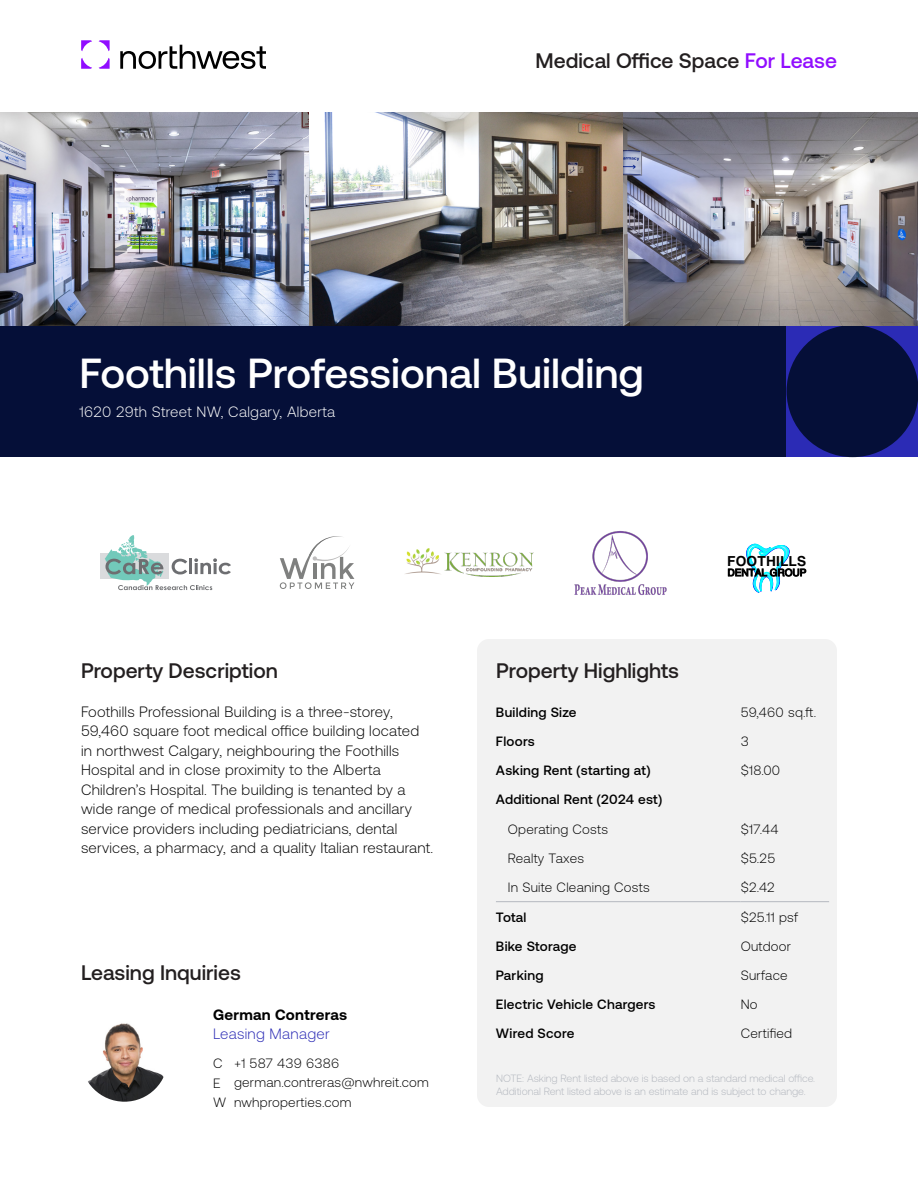
<style>
.page{position:relative;width:918px;height:1188px;background:#fff}
.page>*{position:absolute;margin:0;border:0;box-sizing:border-box;transform-origin:0 0}
.Body{font:500 42px "Aeonik";color:#fff}
.H2_-_Left{font:500 21px "Aeonik";color:#231f20}
.H2_-_Right{font:500 21px "Aeonik";color:#231f20}
.Body_2_-_Paragraph{font:300 15px/19.5px "Aeonik";letter-spacing:.015em;color:#000}
.Body-2{font:300 15px "Aeonik";letter-spacing:.02em;color:#fff}
.t1{font:700 15px "Aeonik";letter-spacing:.02em;color:#000}
.t2{font:300 15px "Aeonik";letter-spacing:.02em;color:#2b2bb5}
.t3{font:700 13.8px "Helvetica";letter-spacing:.01em;color:#000}
.Table_C_1{font:500 13.5px "Aeonik";letter-spacing:.02em;color:#000}
.Table_C_2{font:300 13.5px "Aeonik";letter-spacing:.02em;color:#000}
.Body_-_Small_-_contact{font:300 13.5px/19.5px "Aeonik";letter-spacing:.02em;color:#000}
.Table_C_1_5{font:300 13.5px "Aeonik";letter-spacing:.02em;color:#000}
.Footer_-_Disclaimer{font:300 10.5px/13.5px "Aeonik";color:#b4b8bf}
.t4{font:10.05px "Helvetica";color:#000}
.s1{color:#910dff}
</style>
<div class="page">
<div style="left:0;top:325px;width:787px;height:132px;background:#050f38"></div>
<div style="left:787px;top:325px;width:131px;height:132px;background:#2b2bb5"></div>
<div style="left:787px;top:325px;width:131px;height:132px;background:#050f38;border-radius:50%"></div>
<svg style="left:81px;top:40px;width:11px;height:11px"></svg>
<svg style="left:99px;top:40px;width:11px;height:11px"></svg>
<svg style="left:99px;top:58px;width:11px;height:11px"></svg>
<svg style="left:81px;top:58px;width:11px;height:11px"></svg>
<svg style="left:120px;top:45px;width:146px;height:24px"></svg>
<img style="left:0;top:112px;width:918px;height:214px">
<img style="left:622px;top:112px;width:296px;height:213px">
<img style="left:309px;top:112px;width:313px;height:213px">
<div style="left:477px;top:639px;width:360px;height:468px;background:#f2f2f2;border-radius:12px"></div>
<svg style="left:280px;top:536px;width:74px;height:53px"></svg>
<img style="left:405px;top:549px;width:129px;height:28px">
<img style="left:574px;top:531px;width:93px;height:64px">
<svg style="left:747px;top:544px;width:42px;height:48px"></svg>
<div style="left:100px;top:554px;width:69px;height:25px;background:#dadbdd"></div>
<svg style="left:105px;top:535px;width:126px;height:55px"></svg>
<hr style="left:496px;top:901px;width:245px;height:1px;background:#b4b8bf">
<hr style="left:741px;top:901px;width:88px;height:1px;background:#b4b8bf">
<img style="left:88px;top:1023px;width:76px;height:79px">
<p class="H2_-_Right" style="left:536px;top:49px;width:303px">Medical Office Space <span class="s1">For Lease</span></p>
<p class="Body" style="left:80px;top:350px;width:566px">Foothills Professional Building</p>
<p class="Body-2" style="left:80px;top:404px;width:257px">1620 29th Street NW, Calgary, Alberta</p>
<p class="t3" style="left:727px;top:553px;width:80px">FOOTHILLS</p>
<p class="t4" style="left:728px;top:567px;width:80px">DENTAL GROUP</p>
<p class="H2_-_Left" style="left:81px;top:659px;width:198px">Property Description</p>
<p class="Body_2_-_Paragraph" style="left:81px;top:702px;width:354px">Foothills Professional Building is a three-storey, 59,460 square foot medical office building located in northwest Calgary, neighbouring the Foothills Hospital and in close proximity to the Alberta Children’s Hospital. The building is tenanted by a wide range of medical professionals and ancillary service providers including pediatricians, dental services, a pharmacy, and a quality Italian restaurant.</p>
<p class="H2_-_Left" style="left:81px;top:961px;width:161px">Leasing Inquiries</p>
<h3 class="t1" style="left:213px;top:1006px;width:136px">German Contreras</h3>
<h4 class="t2" style="left:213px;top:1026px;width:118px">Leasing Manager</h4>
<p class="Body_-_Small_-_contact" style="left:234px;top:1053px;width:196px">+1 587 439 6386 german.contreras@nwhreit.com nwhproperties.com</p>
<p class="Body_-_Small_-_contact" style="left:213px;top:1054px;width:15px">C<br>E<br>W</p>
<p class="H2_-_Left" style="left:496px;top:659px;width:184px">Property Highlights</p>
<p class="Table_C_1" style="left:496px;top:704px;width:82px">Building Size</p>
<p class="Table_C_2" style="left:741px;top:705px;width:77px">59,460 sq.ft.</p>
<p class="Table_C_1" style="left:496px;top:734px;width:40px">Floors</p>
<p class="Table_C_2" style="left:741px;top:734px;width:10px">3</p>
<p class="Table_C_1" style="left:496px;top:763px;width:156px">Asking Rent (starting at)</p>
<p class="Table_C_2" style="left:741px;top:763px;width:41px">$18.00</p>
<p class="Table_C_1" style="left:496px;top:792px;width:168px">Additional Rent (2024 est)</p>
<p class="Table_C_1_5" style="left:508px;top:822px;width:102px">Operating Costs</p>
<p class="Table_C_2" style="left:741px;top:822px;width:39px">$17.44</p>
<p class="Table_C_1_5" style="left:508px;top:851px;width:78px">Realty Taxes</p>
<p class="Table_C_2" style="left:741px;top:851px;width:36px">$5.25</p>
<p class="Table_C_1_5" style="left:508px;top:880px;width:143px">In Suite Cleaning Costs</p>
<p class="Table_C_2" style="left:741px;top:880px;width:36px">$2.42</p>
<p class="Table_C_1" style="left:496px;top:909px;width:32px">Total</p>
<p class="Table_C_2" style="left:741px;top:909px;width:59px">$25.11 psf</p>
<p class="Table_C_1" style="left:496px;top:938px;width:82px">Bike Storage</p>
<p class="Table_C_2" style="left:741px;top:939px;width:52px">Outdoor</p>
<p class="Table_C_1" style="left:496px;top:968px;width:49px">Parking</p>
<p class="Table_C_2" style="left:741px;top:968px;width:48px">Surface</p>
<p class="Table_C_1" style="left:496px;top:997px;width:161px">Electric Vehicle Chargers</p>
<p class="Table_C_2" style="left:741px;top:997px;width:18px">No</p>
<p class="Table_C_1" style="left:496px;top:1026px;width:80px">Wired Score</p>
<p class="Table_C_2" style="left:741px;top:1026px;width:53px">Certified</p>
<p class="Footer_-_Disclaimer" style="left:496px;top:1072px;width:321px">NOTE: Asking Rent listed above is based on a standard medical office.<br>Additional Rent listed above is an estimate and is subject to change.</p>
</div>
